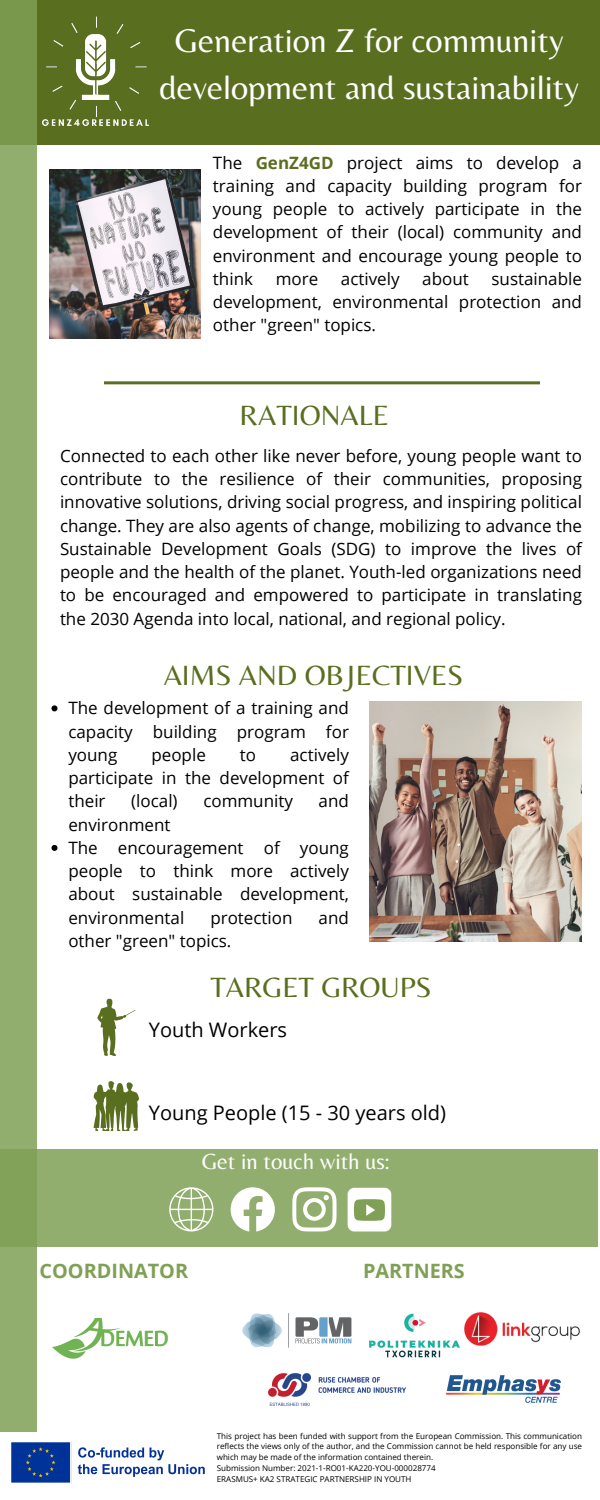
<style>
.page{position:relative;width:600px;height:1500px;background:#fff}
.page>*{position:absolute;margin:0;border:0;box-sizing:border-box;transform-origin:0 0}
.t1{font:34.3px/47.2px "Belleza";color:#fff;text-align:center}
.t2{font:29px "Belleza";color:#5a6e20}
.t3{font:22.8px "Belleza";color:#fff}
.t4{font:20px "Open Sans";color:#000}
.t5{font:700 19.8px "Open Sans";color:#7fa055}
.t6{font:17px/23.2px "Open Sans";color:#000;text-align:justify}
.t7{font:8px/10.7px "Open Sans";color:#000;text-align:justify}
.s1{font-weight:700;color:#5a6e20}
</style>
<div class="page">
<div style="left:1px;top:0;width:599px;height:145px;background:#5a6e20"></div>
<div style="left:0;top:1149px;width:598px;height:98px;background:#92ae6f"></div>
<svg style="left:0;top:0;width:36px;height:1431px;background:#8eaa69"></svg>
<img style="left:35px;top:11px;width:115px;height:122px">
<img style="left:52px;top:1319px;width:117px;height:40px">
<img style="left:242px;top:1313px;width:110px;height:35px">
<img style="left:471px;top:1312px;width:109px;height:34px">
<img style="left:268px;top:1373px;width:138px;height:33px">
<img style="left:446px;top:1375px;width:115px;height:28px">
<img style="left:357px;top:1313px;width:114px;height:63px">
<img style="left:11px;top:1441px;width:194px;height:43px">
<img style="left:49px;top:169px;width:151px;height:170px">
<hr style="left:104px;top:381px;width:436px;height:3px;background:#5a6e20">
<svg style="left:169px;top:1187px;width:44px;height:45px"></svg>
<svg style="left:231px;top:1187px;width:44px;height:45px"></svg>
<svg style="left:292px;top:1187px;width:45px;height:45px"></svg>
<div style="left:348px;top:1188px;width:43px;height:43px;background:#fff;border-radius:7px"></div>
<svg style="left:354px;top:1199px;width:31px;height:22px"></svg>
<img style="left:369px;top:702px;width:213px;height:240px">
<svg style="left:94px;top:1081px;width:45px;height:50px"></svg>
<svg style="left:97px;top:999px;width:38px;height:57px"></svg>
<svg style="left:51px;top:705px;width:6px;height:6px"></svg>
<svg style="left:51px;top:845px;width:6px;height:6px"></svg>
<h2 class="t1" style="left:160px;top:16px;width:421px">Generation Z for community development and sustainability</h2>
<p class="t6" style="left:213px;top:150px;width:371px">The <span class="s1">GenZ4GD</span> project aims to develop a training and capacity building program for young people to actively participate in the development of their (local) community and environment and encourage young people to think</p>
<p class="t6" style="left:213px;top:267px;width:371px;text-indent:279px">sustainable development, environmental protection and other "green" topics.</p>
<p class="t6" style="left:276px;top:267px;width:44px">more</p>
<p class="t6" style="left:341px;top:267px;width:60px">actively</p>
<p class="t6" style="left:422px;top:267px;width:48px">about</p>
<p class="t2" style="left:240px;top:398px;width:151px">RATIONALE</p>
<p class="t6" style="left:60px;top:444px;width:524px">Connected to each other like never before, young people want to contribute to the resilience of their communities, proposing innovative solutions, driving social progress, and inspiring political change. They are also agents of change, mobilizing to advance the Sustainable Development Goals (SDG) to improve the lives of people and the health of the planet. Youth-led organizations need to be encouraged and empowered to participate in translating the 2030 Agenda into local, national, and regional policy.</p>
<h4 class="t2" style="left:164px;top:658px;width:301px">AIMS AND OBJECTIVES</h4>
<h4 class="t6" style="left:68px;top:696px;width:282px">The development of a training and capacity building program for young</h4>
<h4 class="t6" style="left:68px;top:743px;width:282px;text-indent:222px">actively participate in the development of their</h4>
<h4 class="t6" style="left:151px;top:743px;width:56px">people</h4>
<h4 class="t6" style="left:240px;top:743px;width:18px">to</h4>
<h4 class="t6" style="left:131px;top:789px;width:48px">(local)</h4>
<h4 class="t6" style="left:203px;top:789px;width:91px">community</h4>
<h4 class="t6" style="left:319px;top:789px;width:32px">and</h4>
<h4 class="t6" style="left:68px;top:812px;width:104px">environment</h4>
<p class="t6" style="left:68px;top:836px;width:282px">The encouragement of young people to think more actively about sustainable development, environmental</p>
<p class="t6" style="left:210px;top:905px;width:84px">protection</p>
<p class="t6" style="left:319px;top:905px;width:32px">and</p>
<p class="t6" style="left:68px;top:929px;width:165px">other "green" topics.</p>
<p class="t2" style="left:210px;top:970px;width:223px">TARGET GROUPS</p>
<p class="t4" style="left:149px;top:1016px;width:140px">Youth Workers</p>
<p class="t4" style="left:149px;top:1099px;width:299px">Young People (15 - 30 years old)</p>
<p class="t3" style="left:202px;top:1147px;width:190px">Get in touch with us:</p>
<p class="t5" style="left:40px;top:1257px;width:150px">COORDINATOR</p>
<h5 class="t5" style="left:363px;top:1257px;width:103px">PARTNERS</h5>
<h5 class="t7" style="left:217px;top:1430px;width:367px">This project has been funded with support from the European Commission. This communication reflects the views only of the author, and the Commission cannot be held responsible for any use which may be made of the information contained therein.</h5>
<p class="t7" style="left:217px;top:1462px;width:220px">Submission Number: 2021-1-RO01-KA220-YOU-000028774</p>
<h3 class="t7" style="left:217px;top:1473px;width:196px">ERASMUS+ KA2 STRATEGIC PARTNERSHIP IN YOUTH</h3>
</div>
